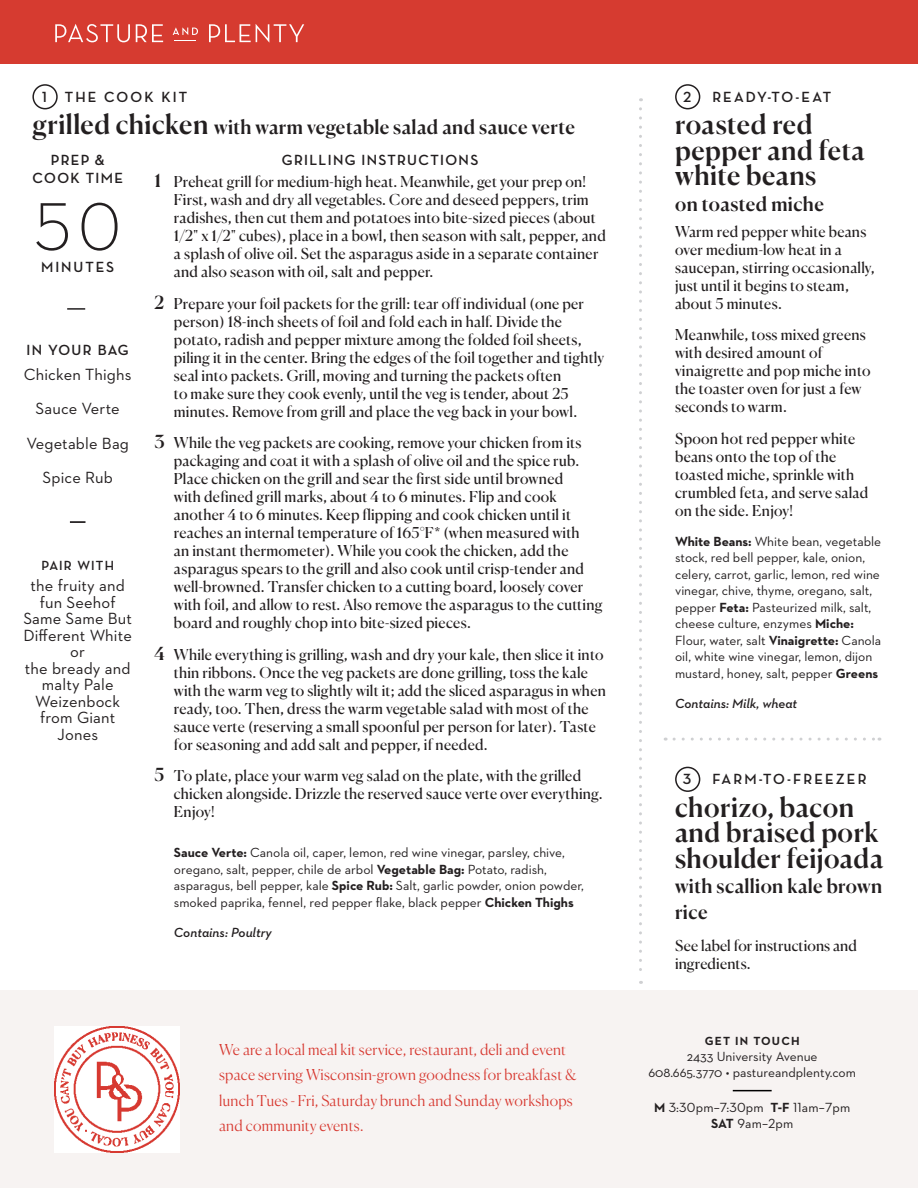
<style>
.page{position:relative;width:918px;height:1188px;background:#fff}
.page>*{position:absolute;margin:0;border:0;box-sizing:border-box;transform-origin:0 0}
.t1{font:300 69px "Neutraface 2 Text";color:#231f20}
.t2{font:500 27px/25.5px "Canela";letter-spacing:.015em;color:#231f20}
.t3{font:500 19.5px/25.5px "Canela";letter-spacing:.015em;color:#231f20}
.List_of_Ingredients{font:16.5px/16.5px "Neutraface 2 Text";letter-spacing:.01em;color:#231f20;text-align:center}
.t4{font:15px/18px "Canela";letter-spacing:.015em;color:#231f20}
.t5{font:300 15px/25.5px "Canela";letter-spacing:.02em;color:#d73830}
.List_of_Ingredients-2{font:700 15px/18px "Neutraface Display";letter-spacing:.09em;color:#231f20;text-align:center}
.List_of_Ingredients-3{font:700 15px "Neutraface Display";letter-spacing:.145em;color:#231f20}
.List_of_Ingredients-4{font:700 15px "Neutraface Display";letter-spacing:.13em;color:#231f20}
.t6{font:13.5px/16.5px "Neutraface 2 Text";color:#231f20}
.t7{font:italic 600 13.5px "Neutraface 2 Text";color:#231f20}
.List_of_Ingredients-5{font:700 13.5px "Neutraface Display";letter-spacing:.09em;color:#231f20}
.t8{font:700 12px "Neutraface 2 Text";letter-spacing:.1em;color:#231f20}
.s1{font-size:27px}
.s2{font-weight:500;font-size:18px}
.s3{font-weight:700}
</style>
<div class="page">
<div style="left:0;top:991px;width:918px;height:197px;background:#f7f3f2"></div>
<div style="left:0;top:0;width:918px;height:64px;background:#d63b30"></div>
<svg style="left:55px;top:24px;width:75px;height:18px"></svg>
<svg style="left:136px;top:24px;width:27px;height:18px"></svg>
<svg style="left:173px;top:27px;width:25px;height:14px"></svg>
<svg style="left:209px;top:24px;width:95px;height:19px"></svg>
<img style="left:54px;top:1027px;width:126px;height:125px">
<div style="left:32px;top:84px;width:26px;height:25px;border:2px solid #231f20;border-radius:50%"></div>
<div style="left:675px;top:84px;width:25px;height:25px;border:2px solid #231f20;border-radius:50%"></div>
<div style="left:675px;top:767px;width:25px;height:25px;border:2px solid #231f20;border-radius:50%"></div>
<svg style="left:639px;top:109px;width:3px;height:875px"></svg>
<svg style="left:67px;top:308px;width:18px;height:2px"></svg>
<svg style="left:70px;top:521px;width:16px;height:2px"></svg>
<svg style="left:674px;top:738px;width:206px;height:3px"></svg>
<hr style="left:733px;top:1090px;width:39px;height:1px;background:#000">
<p class="List_of_Ingredients-2" style="left:42px;top:88px;width:6px">1</p>
<p class="List_of_Ingredients-3" style="left:65px;top:89px;width:124px">THE COOK KIT</p>
<p class="t3" style="left:32px;top:113px;width:544px"><span class="s1">grilled chicken</span> with warm vegetable salad and sauce verte</p>
<p class="List_of_Ingredients-2" style="left:33px;top:151px;width:92px">PREP &amp;<br>COOK TIME</p>
<p class="t1" style="left:34px;top:184px;width:88px">50</p>
<p class="List_of_Ingredients-4" style="left:41px;top:258px;width:75px">MINUTES</p>
<p class="List_of_Ingredients-2" style="left:27px;top:341px;width:104px">IN YOUR BAG</p>
<p class="List_of_Ingredients" style="left:24px;top:366px;width:109px">Chicken Thighs</p>
<p class="List_of_Ingredients" style="left:36px;top:400px;width:86px">Sauce Verte</p>
<p class="List_of_Ingredients" style="left:26px;top:435px;width:104px">Vegetable Bag</p>
<p class="List_of_Ingredients" style="left:43px;top:469px;width:72px">Spice Rub</p>
<p class="List_of_Ingredients-5" style="left:41px;top:558px;width:74px">PAIR WITH</p>
<p class="List_of_Ingredients" style="left:23px;top:577px;width:110px">the fruity and fun Seehof<br>Same Same But<br>Different White or<br>the bready and malty Pale<br>Weizenbock from Giant<br>Jones</p>
<p class="List_of_Ingredients-2" style="left:282px;top:151px;width:198px">GRILLING INSTRUCTIONS</p>
<p class="t4" style="left:174px;top:172px;width:433px;text-indent:-19px"><span class="s2">1</span> Preheat grill for medium-high heat. Meanwhile, get your prep on!<br>First, wash and dry all vegetables. Core and deseed peppers, trim radishes, then cut them and potatoes into bite-sized pieces (about 1/2" x 1/2" cubes), place in a bowl, then season with salt, pepper, and a splash of olive oil. Set the asparagus aside in a separate container and also season with oil, salt and pepper.</p>
<p class="t4" style="left:174px;top:293px;width:432px;text-indent:-19px"><span class="s2">2</span> Prepare your foil packets for the grill: tear off individual (one per person) 18-inch sheets of foil and fold each in half. Divide the potato, radish and pepper mixture among the folded foil sheets, piling it in the center. Bring the edges of the foil together and tightly seal into packets. Grill, moving and turning the packets often<br>to make sure they cook evenly, until the veg is tender, about 25 minutes. Remove from grill and place the veg back in your bowl.</p>
<p class="t4" style="left:174px;top:433px;width:430px;text-indent:-19px"><span class="s2">3</span> While the veg packets are cooking, remove your chicken from its packaging and coat it with a splash of olive oil and the spice rub.<br>Place chicken on the grill and sear the first side until browned<br>with defined grill marks, about 4 to 6 minutes. Flip and cook another 4 to 6 minutes. Keep flipping and cook chicken until it reaches an internal temperature of 165°F* (when measured with<br>an instant thermometer). While you cook the chicken, add the asparagus spears to the grill and also cook until crisp-tender and well-browned. Transfer chicken to a cutting board, loosely cover with foil, and allow to rest. Also remove the asparagus to the cutting board and roughly chop into bite-sized pieces.</p>
<p class="t4" style="left:174px;top:644px;width:433px;text-indent:-19px"><span class="s2">4</span> While everything is grilling, wash and dry your kale, then slice it into thin ribbons. Once the veg packets are done grilling, toss the kale with the warm veg to slightly wilt it; add the sliced asparagus in when ready, too. Then, dress the warm vegetable salad with most of the sauce verte (reserving a small spoonful per person for later). Taste for seasoning and add salt and pepper, if needed.</p>
<p class="t4" style="left:174px;top:766px;width:430px;text-indent:-19px"><span class="s2">5</span> To plate, place your warm veg salad on the plate, with the grilled chicken alongside. Drizzle the reserved sauce verte over everything.<br>Enjoy!</p>
<p class="t6" style="left:174px;top:844px;width:412px"><span class="s3">Sauce Verte:</span> Canola oil, caper, lemon, red wine vinegar, parsley, chive, oregano, salt, pepper, chile de arbol <span class="s3">Vegetable Bag:</span> Potato, radish, asparagus, bell pepper, kale <span class="s3">Spice Rub:</span> Salt, garlic powder, onion powder, smoked paprika, fennel, red pepper flake, black pepper <span class="s3">Chicken Thighs</span></p>
<p class="t7" style="left:174px;top:924px;width:99px">Contains: Poultry</p>
<p class="t5" style="left:219px;top:1035px;width:359px">We are a local meal kit service, restaurant, deli and event space serving Wisconsin-grown goodness for breakfast &amp; lunch Tues - Fri, Saturday brunch and Sunday workshops and community events.</p>
<p class="List_of_Ingredients-2" style="left:683px;top:88px;width:10px">2</p>
<p class="List_of_Ingredients-3" style="left:712px;top:89px;width:120px">READY-TO-EAT</p>
<p class="t2" style="left:675px;top:110px;width:191px">roasted red pepper and feta white beans</p>
<p class="t3" style="left:675px;top:189px;width:150px">on toasted miche</p>
<p class="t4" style="left:675px;top:221px;width:201px">Warm red pepper white beans over medium-low heat in a saucepan, stirring occasionally, just until it begins to steam, about 5 minutes.</p>
<p class="t4" style="left:675px;top:325px;width:197px">Meanwhile, toss mixed greens with desired amount of vinaigrette and pop miche into the toaster oven for just a few seconds to warm.</p>
<p class="t4" style="left:675px;top:428px;width:195px">Spoon hot red pepper white beans onto the top of the toasted miche, sprinkle with crumbled feta, and serve salad on the side. Enjoy!</p>
<p class="t6" style="left:675px;top:533px;width:208px"><span class="s3">White Beans:</span> White bean, vegetable stock, red bell pepper, kale, onion, celery, carrot, garlic, lemon, red wine vinegar, chive, thyme, oregano, salt, pepper <span class="s3">Feta:</span> Pasteurized milk, salt, cheese culture, enzymes <span class="s3">Miche:<br></span>Flour, water, salt <span class="s3">Vinaigrette:</span> Canola oil, white wine vinegar, lemon, dijon mustard, honey, salt, pepper <span class="s3">Greens</span></p>
<p class="t7" style="left:675px;top:695px;width:124px">Contains: Milk, wheat</p>
<p class="List_of_Ingredients-2" style="left:683px;top:771px;width:10px">3</p>
<p class="List_of_Ingredients-3" style="left:712px;top:771px;width:156px">FARM-TO-FREEZER</p>
<p class="t2" style="left:675px;top:792px;width:210px">chorizo, bacon and braised pork shoulder feijoada</p>
<p class="t3" style="left:675px;top:872px;width:209px">with scallion kale brown rice</p>
<p class="t4" style="left:675px;top:935px;width:183px">See label for instructions and ingredients.</p>
<p class="t8" style="left:705px;top:1033px;width:97px">GET IN TOUCH</p>
<p class="t6" style="left:687px;top:1048px;width:132px">2433 University Avenue</p>
<p class="t6" style="left:648px;top:1064px;width:209px">608.665.3770 • pastureandplenty.com</p>
<p class="t6" style="left:654px;top:1099px;width:198px"><span class="s3">M</span> 3:30pm–7:30pm <span class="s3">T-F</span> 11am–7pm</p>
<p class="t6" style="left:711px;top:1115px;width:84px"><span class="s3">SAT</span> 9am–2pm</p>
</div>
